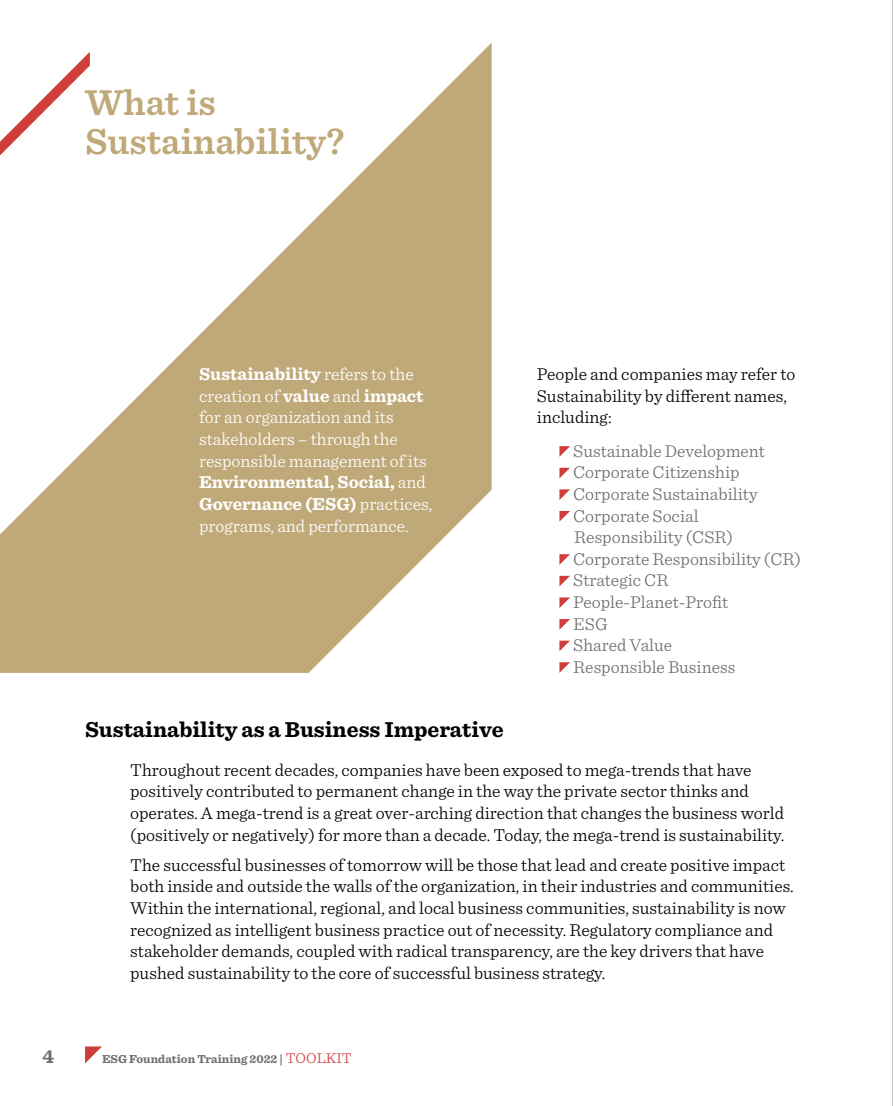
<style>
.page{position:relative;width:893px;height:1106px;background:#fff}
.page>*{position:absolute;margin:0;border:0;box-sizing:border-box;transform-origin:0 0}
.t1{font:600 37.5px/39px "Sentinel";color:#c0a979}
.t2{font:700 22.5px "Sentinel";color:#000}
.t3{font:700 19.5px "Sentinel";color:#6d6e70}
.t4{font:300 18px/21.6px "Sentinel";color:#000}
.t5{font:300 18px/21.6px "Sentinel";color:#fff}
.t6{font:300 18px/21.6px "Sentinel";color:#6d6e70}
.t7{font:700 12px "Sentinel";color:#6d6e70}
.s1{font-weight:700}
.s2{font-weight:300;font-size:15px;color:#cf3e3b}
</style>
<div class="page">
<svg style="left:0;top:43px;width:492px;height:630px;fill:#c0a979"></svg>
<svg style="left:559px;top:446px;width:11px;height:11px"></svg>
<svg style="left:559px;top:468px;width:11px;height:10px"></svg>
<svg style="left:559px;top:489px;width:11px;height:11px"></svg>
<svg style="left:559px;top:511px;width:11px;height:10px"></svg>
<svg style="left:559px;top:554px;width:11px;height:11px"></svg>
<svg style="left:559px;top:576px;width:11px;height:10px"></svg>
<svg style="left:559px;top:597px;width:11px;height:11px"></svg>
<svg style="left:559px;top:619px;width:11px;height:10px"></svg>
<svg style="left:559px;top:640px;width:11px;height:11px"></svg>
<svg style="left:559px;top:662px;width:11px;height:11px"></svg>
<svg style="left:85px;top:1046px;width:17px;height:17px"></svg>
<hr style="left:892px;top:0;width:1px;height:1106px;background:#939598">
<h1 class="t1" style="left:85px;top:81px;width:261px">What is<br>Sustainability?</h1>
<p class="t5" style="left:199px;top:362px;width:235px"><span class="s1">Sustainability</span> refers to the creation of <span class="s1">value</span> and <span class="s1">impact </span>for an organization and its stakeholders – through the responsible management of its<br><span class="s1">Environmental, Social,</span> and<br><span class="s1">Governance (ESG)</span> practices, programs, and performance.</p>
<p class="t4" style="left:537px;top:362px;width:260px">People and companies may refer to<br>Sustainability by different names, including:</p>
<p class="t6" style="left:573px;top:439px;width:229px">Sustainable Development<br>Corporate Citizenship<br>Corporate Sustainability<br>Corporate Social<br>Responsibility (CSR)<br>Corporate Responsibility (CR)<br>Strategic CR<br>People-Planet-Profit<br>ESG<br>Shared Value<br>Responsible Business</p>
<p class="t2" style="left:85px;top:711px;width:420px">Sustainability as a Business Imperative</p>
<p class="t4" style="left:130px;top:757px;width:656px">Throughout recent decades, companies have been exposed to mega-trends that have positively contributed to permanent change in the way the private sector thinks and operates. A mega-trend is a great over-arching direction that changes the business world (positively or negatively) for more than a decade. Today, the mega-trend is sustainability.</p>
<p class="t4" style="left:130px;top:852px;width:665px">The successful businesses of tomorrow will be those that lead and create positive impact both inside and outside the walls of the organization, in their industries and communities.<br>Within the international, regional, and local business communities, sustainability is now recognized as intelligent business practice out of necessity. Regulatory compliance and stakeholder demands, coupled with radical transparency, are the key drivers that have pushed sustainability to the core of successful business strategy.</p>
<p class="t3" style="left:43px;top:1041px;width:13px">4</p>
<p class="t7" style="left:102px;top:1050px;width:251px">ESG Foundation Training 2022 | <span class="s2">TOOLKIT</span></p>
</div>
